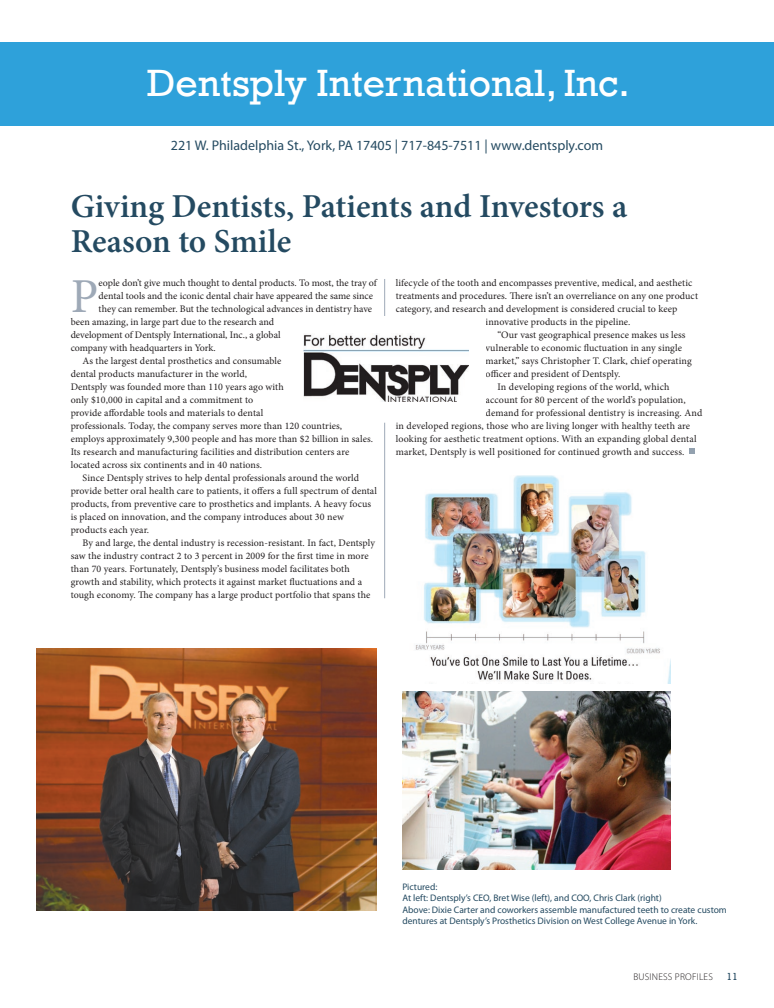
<style>
.page{position:relative;width:774px;height:1008px;background:#fff}
.page>*{position:absolute;margin:0;border:0;box-sizing:border-box;transform-origin:0 0}
.t1{font:48.8px "Minion Pro";color:#9ea9b7}
.t2{font:39px "Rockwell";color:#fff}
.t3{font:600 33.5px/35px "Minion Pro";letter-spacing:-.005em;color:#244a61}
.t4{font:14px "Myriad Pro";color:#244a61}
.t5{font:10.5px "Rockwell";color:#244a61}
.t6{font:10px "Minion Pro";letter-spacing:.005em;color:#231f20}
.t7{font:300 9.8px "Myriad Pro";letter-spacing:.02em;color:#231f20}
.t8{font:9.5px/11.4px "Myriad Pro";color:#244a61}
</style>
<div class="page">
<div style="left:0;top:43px;width:774px;height:83px;background:#2ea1da"></div>
<svg style="left:689px;top:448px;width:6px;height:5px"></svg>
<hr style="left:384px;top:279px;width:1px;height:97px;background:#9ea9b7">
<hr style="left:384px;top:423px;width:1px;height:175px;background:#9ea9b7">
<img style="left:36px;top:648px;width:340px;height:262px">
<img style="left:415px;top:475px;width:256px;height:209px">
<div style="left:284px;top:316px;width:202px;height:99px;background:#fff"></div>
<img style="left:303px;top:334px;width:165px;height:67px">
<img style="left:402px;top:692px;width:269px;height:177px">
<h2 class="t2" style="left:147px;top:60px;width:484px">Dentsply International, Inc.</h2>
<h3 class="t4" style="left:171px;top:136px;width:434px">221 W. Philadelphia St., York, PA 17405 | 717-845-7511 | www.dentsply.com</h3>
<h3 class="t3" style="left:71px;top:189px;width:558px">Giving Dentists, Patients and Investors a<br>Reason to Smile</h3>
<h1 class="t1" style="left:71px;top:264px;width:29px">P</h1>
<p class="t6" style="left:99px;top:276px;width:280px">eople don’t give much thought to dental products. To most, the tray of</p>
<p class="t6" style="left:99px;top:289px;width:276px">dental tools and the iconic dental chair have appeared the same since</p>
<p class="t6" style="left:99px;top:302px;width:275px">they can remember. But the technological advances in dentistry have</p>
<p class="t6" style="left:71px;top:315px;width:205px">been amazing, in large part due to the research and</p>
<p class="t6" style="left:71px;top:328px;width:211px">development of Dentsply International, Inc., a global</p>
<p class="t6" style="left:71px;top:341px;width:147px">company with headquarters in York.</p>
<p class="t6" style="left:83px;top:354px;width:200px">As the largest dental prosthetics and consumable</p>
<p class="t6" style="left:71px;top:367px;width:178px">dental products manufacturer in the world,</p>
<p class="t6" style="left:71px;top:380px;width:215px">Dentsply was founded more than 110 years ago with</p>
<p class="t6" style="left:71px;top:393px;width:184px">only $10,000 in capital and a commitment to</p>
<p class="t6" style="left:71px;top:406px;width:194px">provide affordable tools and materials to dental</p>
<p class="t6" style="left:71px;top:419px;width:273px">professionals. Today, the company serves more than 120 countries,</p>
<p class="t6" style="left:71px;top:432px;width:304px">employs approximately 9,300 people and has more than $2 billion in sales.</p>
<p class="t6" style="left:71px;top:445px;width:280px">Its research and manufacturing facilities and distribution centers are</p>
<p class="t6" style="left:71px;top:458px;width:193px">located across six continents and in 40 nations.</p>
<p class="t6" style="left:83px;top:471px;width:278px">Since Dentsply strives to help dental professionals around the world</p>
<p class="t6" style="left:71px;top:484px;width:308px">provide better oral health care to patients, it offers a full spectrum of dental</p>
<p class="t6" style="left:71px;top:497px;width:302px">products, from preventive care to prosthetics and implants. A heavy focus</p>
<p class="t6" style="left:71px;top:510px;width:275px">is placed on innovation, and the company introduces about 30 new</p>
<p class="t6" style="left:71px;top:523px;width:80px">products each year.</p>
<p class="t6" style="left:83px;top:536px;width:294px">By and large, the dental industry is recession-resistant. In fact, Dentsply</p>
<p class="t6" style="left:71px;top:549px;width:299px">saw the industry contract 2 to 3 percent in 2009 for the first time in more</p>
<p class="t6" style="left:71px;top:562px;width:281px">than 70 years. Fortunately, Dentsply’s business model facilitates both</p>
<p class="t6" style="left:71px;top:575px;width:293px">growth and stability, which protects it against market fluctuations and a</p>
<p class="t6" style="left:71px;top:588px;width:301px">tough economy. The company has a large product portfolio that spans the</p>
<p class="t6" style="left:396px;top:276px;width:298px">lifecycle of the tooth and encompasses preventive, medical, and aesthetic</p>
<p class="t6" style="left:396px;top:289px;width:304px">treatments and procedures. There isn’t an overreliance on any one product</p>
<p class="t6" style="left:396px;top:302px;width:283px">category, and research and development is considered crucial to keep</p>
<p class="t6" style="left:486px;top:315px;width:146px">innovative products in the pipeline.</p>
<p class="t6" style="left:497px;top:328px;width:190px">“Our vast geographical presence makes us less</p>
<p class="t6" style="left:486px;top:341px;width:198px">vulnerable to economic fluctuation in any single</p>
<p class="t6" style="left:486px;top:354px;width:208px">market,” says Christopher T. Clark, chief operating</p>
<p class="t6" style="left:486px;top:367px;width:136px">officer and president of Dentsply.</p>
<p class="t6" style="left:497px;top:380px;width:173px">In developing regions of the world, which</p>
<p class="t6" style="left:486px;top:393px;width:202px">account for 80 percent of the world’s population,</p>
<p class="t6" style="left:486px;top:406px;width:218px">demand for professional dentistry is increasing. And</p>
<p class="t6" style="left:396px;top:419px;width:296px">in developed regions, those who are living longer with healthy teeth are</p>
<p class="t6" style="left:396px;top:432px;width:302px">looking for aesthetic treatment options. With an expanding global dental</p>
<p class="t6" style="left:396px;top:445px;width:290px">market, Dentsply is well positioned for continued growth and success.</p>
<p class="t8" style="left:402px;top:881px;width:326px">Pictured:<br>At left: Dentsply’s CEO, Bret Wise (left), and COO, Chris Clark (right)<br>Above: Dixie Carter and coworkers assemble manufactured teeth to create custom dentures at Dentsply’s Prosthetics Division on West College Avenue in York.</p>
<p class="t7" style="left:633px;top:971px;width:81px">BUSINESS PROFILES</p>
<p class="t5" style="left:727px;top:971px;width:13px">11</p>
</div>
